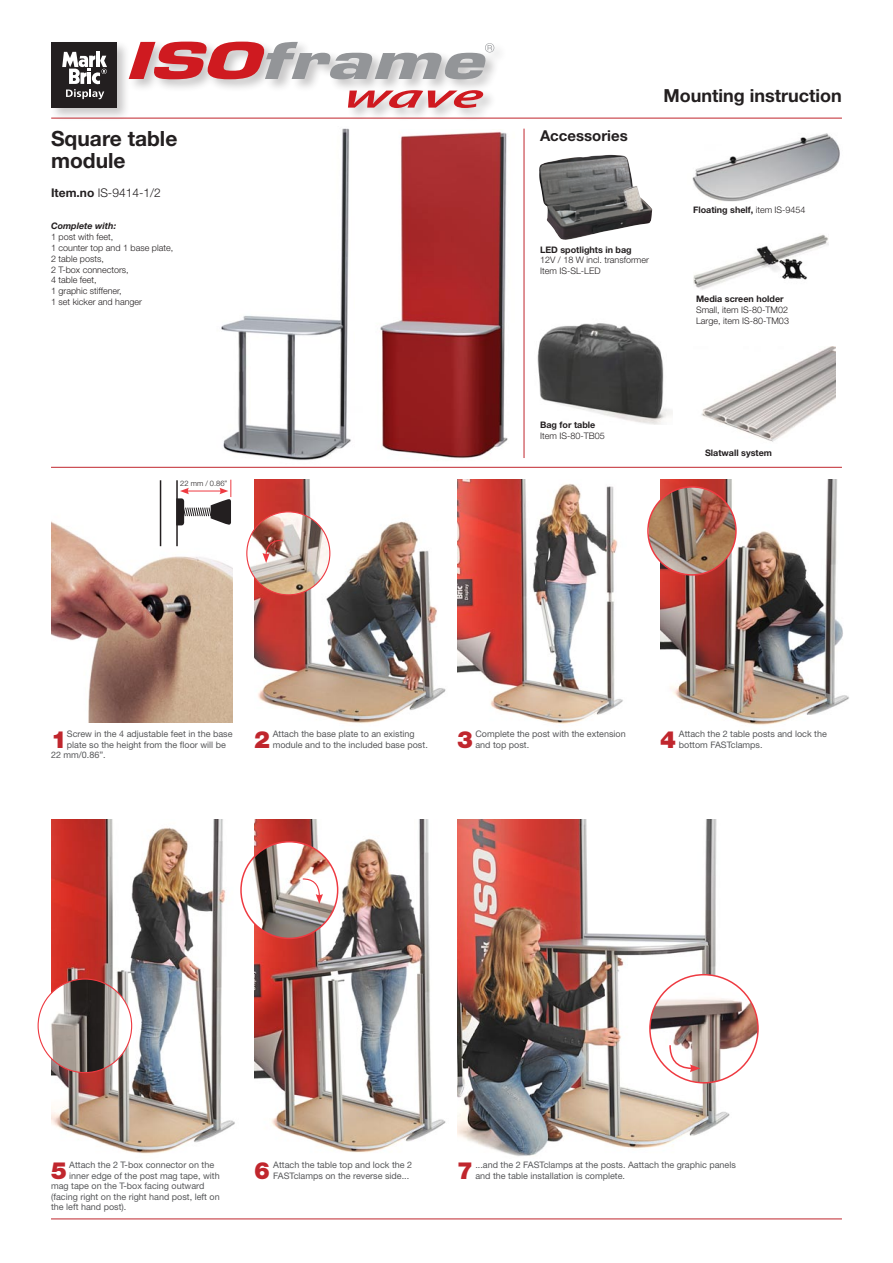
<style>
.page{position:relative;width:893px;height:1263px;background:#fff}
.page>*{position:absolute;margin:0;border:0;box-sizing:border-box;transform-origin:0 0}
.t1{font:900 23.7px "Helvetica Neue";color:#c0262d}
.t2{font:700 21px/22.5px "Helvetica Neue";color:#231f20}
.t3{font:700 18px "Helvetica Neue";color:#231f20}
.t4{font:700 15px "Helvetica Neue";color:#231f20}
.t5{font:300 12px "Helvetica Neue";color:#231f20}
.t6{font:9px/10.5px "Helvetica Neue";color:#57585a}
.t7{font:300 9px/10.8px "Helvetica Neue";color:#231f20}
.t8{font:700 9px "Helvetica Neue";color:#231f20}
.t9{font:italic 700 9px "Helvetica Neue";color:#231f20}
.t10{font:300 7.5px "Helvetica Neue";color:#231f20}
.s1{font-weight:700}
.s2{font-weight:300}
</style>
<div class="page">
<img style="left:457px;top:820px;width:292px;height:336px">
<img style="left:254px;top:820px;width:192px;height:333px">
<img style="left:51px;top:820px;width:196px;height:334px">
<img style="left:660px;top:480px;width:189px;height:245px">
<img style="left:457px;top:480px;width:166px;height:244px">
<img style="left:254px;top:480px;width:192px;height:244px">
<img style="left:221px;top:139px;width:130px;height:321px">
<img style="left:537px;top:323px;width:135px;height:101px">
<hr style="left:51px;top:118px;width:791px;height:1px;background:#c0262d">
<hr style="left:51px;top:1218px;width:791px;height:1px;background:#c0262d">
<img style="left:51px;top:480px;width:182px;height:243px">
<hr style="left:51px;top:467px;width:791px;height:1px;background:#c0262d">
<hr style="left:524px;top:129px;width:1px;height:329px;background:#c0262d">
<img style="left:38px;top:979px;width:94px;height:93px;border-radius:47px">
<img style="left:650px;top:975px;width:108px;height:108px;border-radius:54px">
<div style="left:649px;top:974px;width:110px;height:109px;border:2px solid #ee3a41;border-radius:50%"></div>
<svg style="left:669px;top:1044px;width:31px;height:28px"></svg>
<img style="left:241px;top:842px;width:97px;height:96px;border-radius:48px">
<div style="left:240px;top:841px;width:98px;height:98px;border:2px solid #ee3a41;border-radius:50%"></div>
<svg style="left:302px;top:878px;width:21px;height:26px"></svg>
<img style="left:247px;top:512px;width:83px;height:83px;border-radius:42px">
<svg style="left:262px;top:539px;width:22px;height:24px"></svg>
<hr style="left:160px;top:480px;width:1px;height:66px;background:#231f20">
<hr style="left:176px;top:480px;width:2px;height:66px;background:#231f20">
<svg style="left:176px;top:480px;width:56px;height:46px"></svg>
<img style="left:649px;top:487px;width:87px;height:88px">
<div style="left:647px;top:486px;width:90px;height:90px;border:2px solid #ee3a41;border-radius:50%"></div>
<div style="left:49px;top:39px;width:475px;height:100px;background:#231f20;opacity:.25"></div>
<div style="left:51px;top:42px;width:66px;height:66px;background:#231f20"></div>
<svg style="left:62px;top:52px;width:45px;height:47px"></svg>
<svg style="left:348px;top:90px;width:136px;height:18px;background:#dd8588"></svg>
<svg style="left:129px;top:42px;width:365px;height:37px"></svg>
<img style="left:693px;top:235px;width:135px;height:55px">
<img style="left:692px;top:133px;width:148px;height:69px">
<img style="left:701px;top:346px;width:134px;height:96px">
<img style="left:539px;top:155px;width:113px;height:85px">
<img style="left:366px;top:129px;width:152px;height:329px">
<p class="t2" style="left:51px;top:127px;width:128px">Square table module</p>
<p class="t5" style="left:51px;top:185px;width:111px"><span class="s1">Item.no</span> IS-9414-1/2</p>
<p class="t9" style="left:51px;top:221px;width:67px">Complete with:</p>
<p class="t7" style="left:51px;top:231px;width:64px">1 post with feet,</p>
<p class="t7" style="left:51px;top:242px;width:124px">1 counter top and 1 base plate,<br>2 table posts,</p>
<p class="t7" style="left:51px;top:264px;width:79px">2 T-box connectors,</p>
<p class="t7" style="left:51px;top:275px;width:47px">4 table feet,</p>
<p class="t7" style="left:51px;top:285px;width:72px">1 graphic stiffener,</p>
<p class="t7" style="left:51px;top:296px;width:93px">1 set kicker and hanger</p>
<p class="t10" style="left:180px;top:478px;width:48px">22 mm / 0.86”</p>
<p class="t4" style="left:540px;top:126px;width:89px">Accessories</p>
<p class="t3" style="left:664px;top:84px;width:180px">Mounting instruction</p>
<p class="t7" style="left:540px;top:244px;width:110px"><span class="s1">LED spotlights in bag<br></span>12V / 18 W incl. transformer</p>
<p class="t7" style="left:540px;top:265px;width:62px">Item IS-SL-LED</p>
<p class="t8" style="left:693px;top:204px;width:114px">Floating shelf, <span class="s2">item IS-9454</span></p>
<p class="t8" style="left:696px;top:294px;width:89px">Media screen holder</p>
<p class="t7" style="left:696px;top:304px;width:94px">Small, item IS-80-TM02</p>
<p class="t7" style="left:696px;top:315px;width:94px">Large, item IS-80-TM03</p>
<p class="t7" style="left:540px;top:419px;width:66px"><span class="s1">Bag for table<br></span>Item IS-80-TB05</p>
<p class="t8" style="left:705px;top:447px;width:68px">Slatwall system</p>
<p class="t1" style="left:51px;top:725px;width:17px">1</p>
<p class="t6" style="left:67px;top:729px;width:167px">Screw in the 4 adjustable feet in the base</p>
<p class="t6" style="left:67px;top:739px;width:161px">plate so the height from the floor will be</p>
<p class="t6" style="left:51px;top:750px;width:56px">22 mm/0.86”.</p>
<p class="t6" style="left:475px;top:729px;width:152px">Complete the post with the extension and top post.</p>
<p class="t1" style="left:254px;top:725px;width:17px">2</p>
<p class="t6" style="left:273px;top:729px;width:157px">Attach the base plate to an existing module and to the included base post.</p>
<p class="t1" style="left:660px;top:725px;width:17px">4</p>
<p class="t6" style="left:679px;top:729px;width:150px">Attach the 2 table posts and lock the</p>
<p class="t1" style="left:457px;top:725px;width:17px">3</p>
<p class="t6" style="left:679px;top:739px;width:85px">bottom FASTclamps.</p>
<p class="t1" style="left:254px;top:1156px;width:17px">6</p>
<p class="t6" style="left:273px;top:1159px;width:141px">Attach the table top and lock the 2<br>FASTclamps on the reverse side...</p>
<p class="t1" style="left:457px;top:1156px;width:17px">7</p>
<p class="t6" style="left:475px;top:1159px;width:262px">...and the 2 FASTclamps at the posts. Aattach the graphic panels</p>
<p class="t6" style="left:69px;top:1159px;width:147px">Attach the 2 T-box connector on the</p>
<p class="t6" style="left:69px;top:1170px;width:152px">inner edge of the post mag tape, with</p>
<p class="t6" style="left:51px;top:1180px;width:155px">mag tape on the T-box facing outward</p>
<p class="t6" style="left:51px;top:1191px;width:170px">(facing right on the right hand post, left on</p>
<p class="t6" style="left:51px;top:1201px;width:77px">the left hand post).</p>
<p class="t1" style="left:51px;top:1156px;width:17px">5</p>
<p class="t6" style="left:475px;top:1170px;width:151px">and the table installation is complete.</p>
</div>
